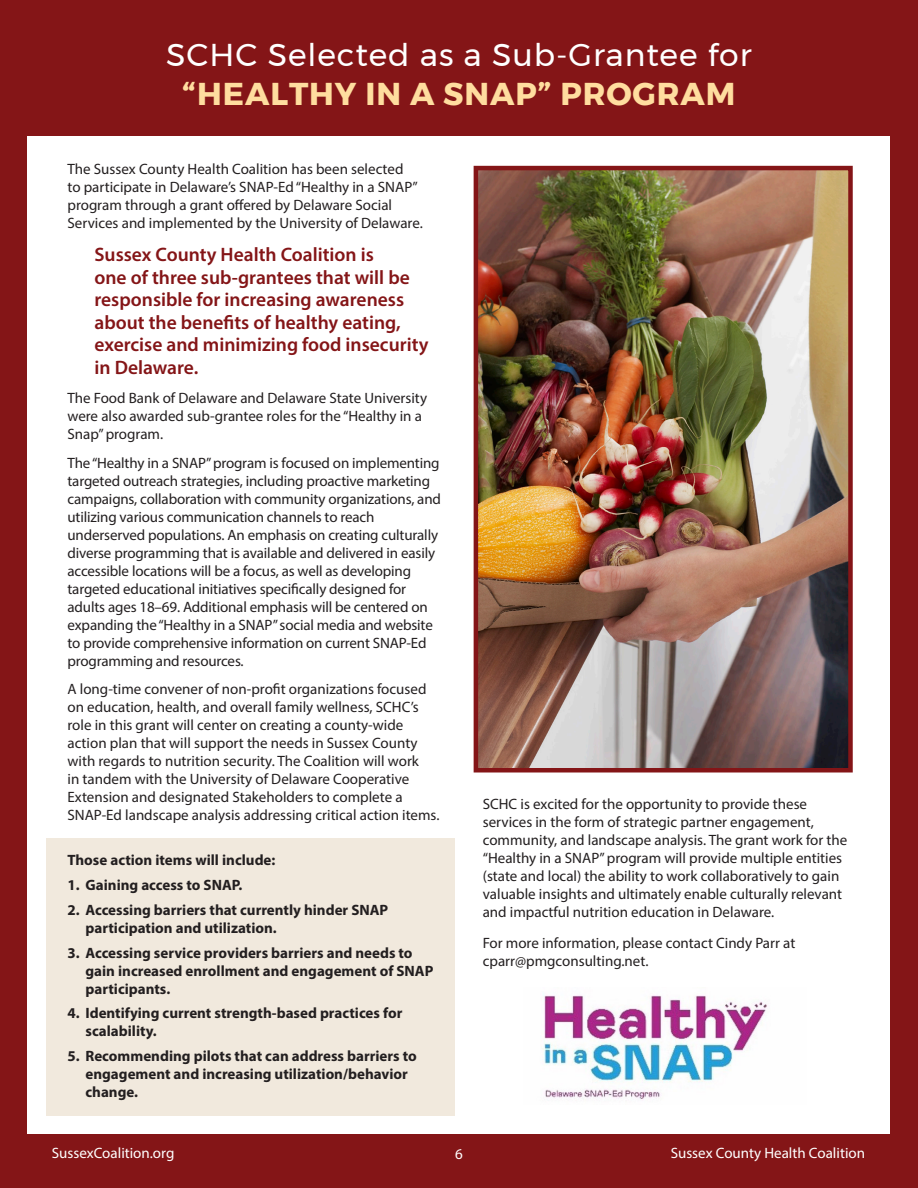
<style>
.page{position:relative;width:918px;height:1188px;background:#841517}
.page>*{position:absolute;margin:0;border:0;box-sizing:border-box;transform-origin:0 0}
.subs{font:31.5px "Montserrat";letter-spacing:.03em;color:#fff}
.subs-2{font:700 31.5px "Montserrat";letter-spacing:.03em;color:#ffdd9f}
.Callout{font:600 19.5px/22.5px "Myriad Pro";color:#841517}
.body{font:15px/18px "Myriad Pro";color:#231f20}
.body-2{font:700 15px/18px "Myriad Pro";color:#231f20}
.t1{font:15px "Myriad Pro";color:#fff}
</style>
<div class="page">
<div style="left:28px;top:27px;width:862px;height:1106px;background:#fff"></div>
<div style="left:18px;top:17px;width:888px;height:119px;background:#841517"></div>
<div style="left:46px;top:838px;width:408px;height:278px;background:#f1e9dd"></div>
<img style="left:479px;top:171px;width:369px;height:596px">
<div style="left:474px;top:166px;width:379px;height:606px;border:4px solid #841517"></div>
<img style="left:542px;top:994px;width:226px;height:106px">
<p class="subs" style="left:166px;top:31px;width:587px">SCHC Selected as a Sub-Grantee for</p>
<p class="subs-2" style="left:183px;top:68px;width:554px">“HEALTHY IN A SNAP” PROGRAM</p>
<p class="body" style="left:68px;top:160px;width:357px">The Sussex County Health Coalition has been selected<br>to participate in Delaware’s SNAP-Ed “Healthy in a SNAP” program through a grant offered by Delaware Social Services and implemented by the University of Delaware.</p>
<p class="Callout" style="left:94px;top:243px;width:335px">Sussex County Health Coalition is<br>one of three sub-grantees that will be responsible for increasing awareness about the benefits of healthy eating, exercise and minimizing food insecurity in Delaware.</p>
<p class="body" style="left:68px;top:388px;width:361px">The Food Bank of Delaware and Delaware State University were also awarded sub-grantee roles for the “Healthy in a<br>Snap” program.</p>
<p class="body" style="left:68px;top:453px;width:375px">The “Healthy in a SNAP” program is focused on implementing targeted outreach strategies, including proactive marketing campaigns, collaboration with community organizations, and utilizing various communication channels to reach underserved populations. An emphasis on creating culturally diverse programming that is available and delivered in easily accessible locations will be a focus, as well as developing targeted educational initiatives specifically designed for adults ages 18–69. Additional emphasis will be centered on expanding the “Healthy in a SNAP” social media and website to provide comprehensive information on current SNAP-Ed programming and resources.</p>
<p class="body" style="left:68px;top:680px;width:373px">A long-time convener of non-profit organizations focused on education, health, and overall family wellness, SCHC’s role in this grant will center on creating a county-wide action plan that will support the needs in Sussex County with regards to nutrition security. The Coalition will work<br>in tandem with the University of Delaware Cooperative Extension and designated Stakeholders to complete a SNAP-Ed landscape analysis addressing critical action items.</p>
<p class="body-2" style="left:68px;top:851px;width:209px">Those action items will include:</p>
<p class="body-2" style="left:68px;top:876px;width:176px">1. Gaining access to SNAP.</p>
<p class="body-2" style="left:86px;top:900px;width:304px;text-indent:-18px">2. Accessing barriers that currently hinder SNAP participation and utilization.</p>
<p class="body-2" style="left:86px;top:943px;width:349px;text-indent:-18px">3. Accessing service providers barriers and needs to gain increased enrollment and engagement of SNAP participants.</p>
<p class="body-2" style="left:86px;top:1004px;width:318px;text-indent:-18px">4. Identifying current strength-based practices for scalability.</p>
<p class="body-2" style="left:86px;top:1047px;width:333px;text-indent:-18px">5. Recommending pilots that can address barriers to engagement and increasing utilization/behavior change.</p>
<p class="body" style="left:483px;top:794px;width:366px">SCHC is excited for the opportunity to provide these services in the form of strategic partner engagement, community, and landscape analysis. The grant work for the “Healthy in a SNAP” program will provide multiple entities (state and local) the ability to work collaboratively to gain valuable insights and ultimately enable culturally relevant and impactful nutrition education in Delaware.</p>
<p class="body" style="left:483px;top:934px;width:314px">For more information, please contact Cindy Parr at cparr@pmgconsulting.net.</p>
<p class="t1" style="left:52px;top:1143px;width:124px">SussexCoalition.org</p>
<p class="t1" style="left:455px;top:1145px;width:9px">6</p>
<p class="t1" style="left:671px;top:1143px;width:196px">Sussex County Health Coalition</p>
</div>
